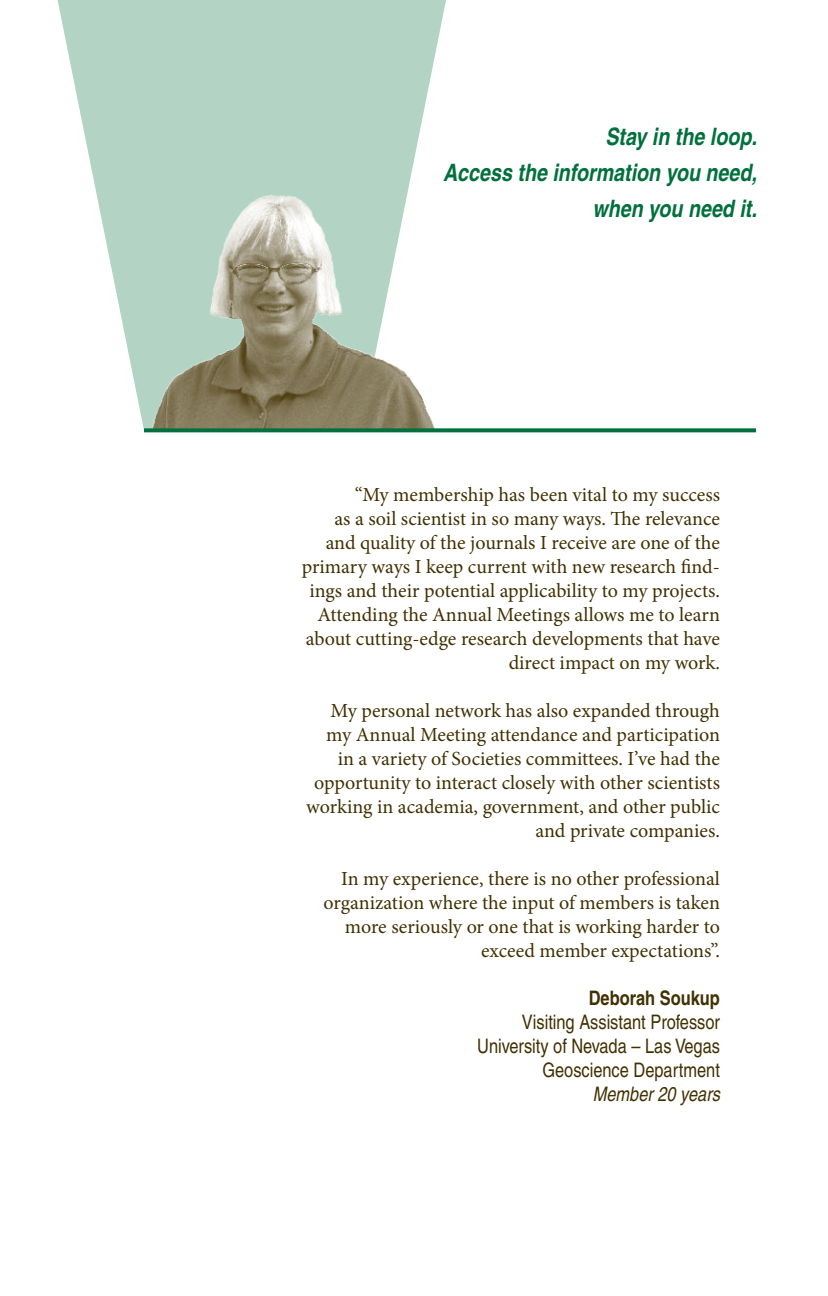
<style>
.page{position:relative;width:828px;height:1296px;background:#fff}
.page>*{position:absolute;margin:0;border:0;box-sizing:border-box;transform-origin:0 0}
.t1{font:italic 700 condensed 24px/36px "Helvetica";color:#00703c;text-align:right}
.t2{font:20px/24px "Minion Pro";color:#413000;text-align:right}
.t3{font:condensed 20px/24px "Helvetica";color:#413000;text-align:right}
.t4{font:700 condensed 20px "Helvetica";color:#413000}
.t5{font:italic condensed 20px "Helvetica";color:#413000}
</style>
<div class="page">
<svg style="left:57px;top:0;width:389px;height:430px;fill:#b3d4c4"></svg>
<img style="left:144px;top:187px;width:300px;height:241px">
<svg style="left:144px;top:428px;width:612px;height:4px;background:#117746"></svg>
<p class="t1" style="left:443px;top:118px;width:315px">Stay in the loop.<br>Access the information you need, when you need it.</p>
<p class="t2" style="left:302px;top:482px;width:420px">“My membership has been vital to my success<br>as a soil scientist in so many ways. The relevance and quality of the journals I receive are one of the primary ways I keep current with new research find&shy;ings and their potential applicability to my projects.<br>Attending the Annual Meetings allows me to learn about cutting-edge research developments that have direct impact on my work.</p>
<p class="t2" style="left:306px;top:698px;width:415px">My personal network has also expanded through my Annual Meeting attendance and participation in a variety of Societies committees. I’ve had the opportunity to interact closely with other scientists working in academia, government, and other public and private companies.</p>
<p class="t2" style="left:324px;top:866px;width:398px">In my experience, there is no other professional organization where the input of members is taken more seriously or one that is working harder to exceed member expectations”.</p>
<p class="t4" style="left:589px;top:985px;width:133px">Deborah Soukup</p>
<p class="t3" style="left:477px;top:1009px;width:244px">Visiting Assistant Professor<br>University of Nevada – Las Vegas<br>Geoscience Department</p>
<p class="t5" style="left:593px;top:1082px;width:129px">Member 20 years</p>
</div>
